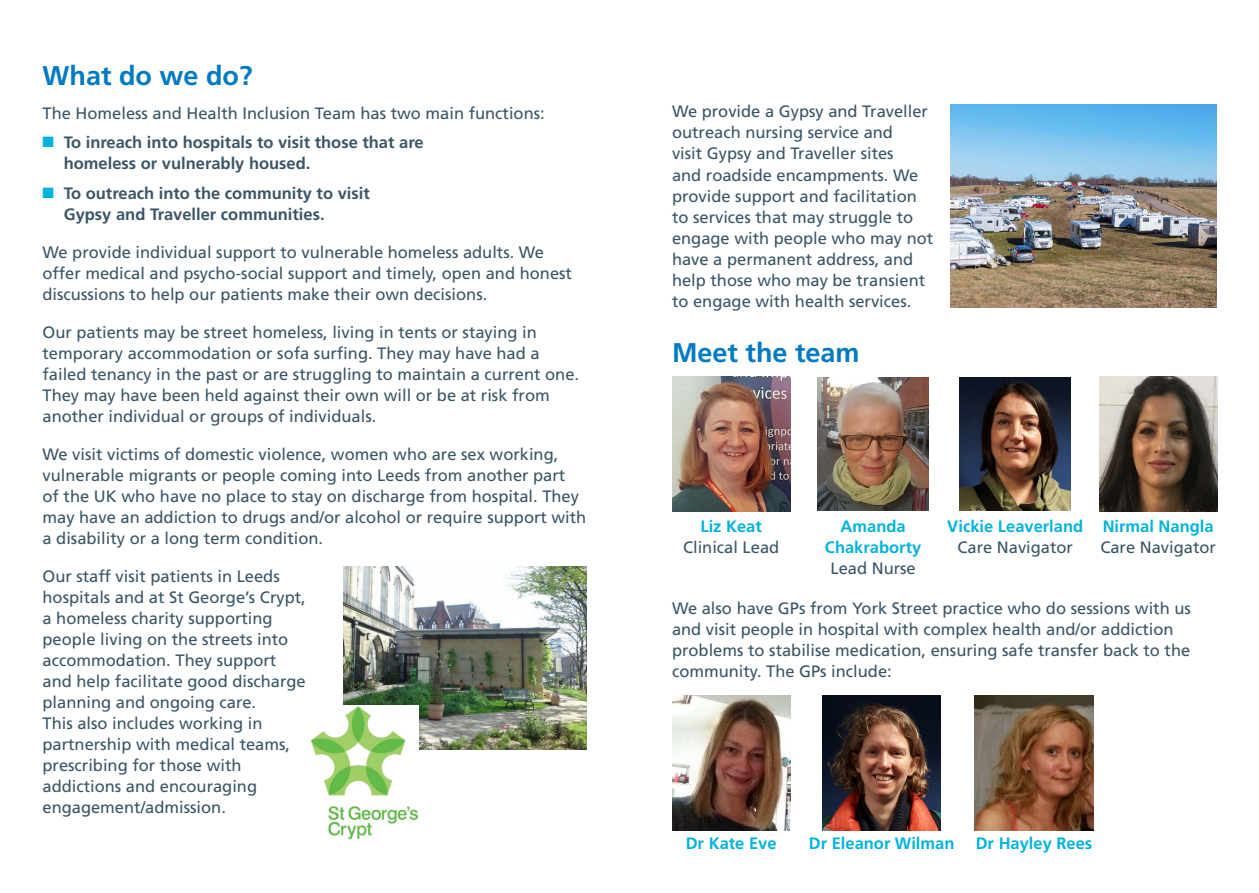
<style>
.page{position:relative;width:1259px;height:893px;background:#fff}
.page>*{position:absolute;margin:0;border:0;box-sizing:border-box;transform-origin:0 0}
.t1{font:700 27px "Frutiger";color:#007ac2}
.t2{font:16.5px/21px "Frutiger";color:#3b5566}
.t3{font:700 16.5px/21px "Frutiger";color:#3b5566}
.t4{font:700 16.5px/21px "Frutiger";color:#00b3dc;text-align:center}
.s1{color:#00b3dc}
</style>
<div class="page">
<img style="left:950px;top:105px;width:266px;height:202px">
<img style="left:343px;top:567px;width:244px;height:182px">
<img style="left:310px;top:706px;width:108px;height:134px">
<img style="left:672px;top:377px;width:118px;height:135px">
<img style="left:817px;top:377px;width:111px;height:134px">
<img style="left:959px;top:377px;width:111px;height:134px">
<img style="left:1099px;top:377px;width:119px;height:135px">
<img style="left:672px;top:695px;width:118px;height:135px">
<img style="left:822px;top:695px;width:119px;height:135px">
<img style="left:975px;top:695px;width:118px;height:135px">
<p class="t1" style="left:43px;top:60px;width:212px">What do we do?</p>
<p class="t2" style="left:43px;top:102px;width:504px">The Homeless and Health Inclusion Team has two main functions:</p>
<p class="t3" style="left:64px;top:132px;width:361px;text-indent:-21px"><span class="s1">■</span> To inreach into hospitals to visit those that are homeless or vulnerably housed.</p>
<p class="t3" style="left:64px;top:182px;width:307px;text-indent:-21px"><span class="s1">■</span> To outreach into the community to visit<br>Gypsy and Traveller communities.</p>
<p class="t2" style="left:43px;top:241px;width:531px">We provide individual support to vulnerable homeless adults. We offer medical and psycho-social support and timely, open and honest discussions to help our patients make their own decisions.</p>
<p class="t2" style="left:43px;top:321px;width:538px">Our patients may be street homeless, living in tents or staying in temporary accommodation or sofa surfing. They may have had a failed tenancy in the past or are struggling to maintain a current one.<br>They may have been held against their own will or be at risk from another individual or groups of individuals.</p>
<p class="t2" style="left:43px;top:443px;width:545px">We visit victims of domestic violence, women who are sex working, vulnerable migrants or people coming into Leeds from another part<br>of the UK who have no place to stay on discharge from hospital. They may have an addiction to drugs and/or alcohol or require support with a disability or a long term condition.</p>
<p class="t2" style="left:43px;top:565px;width:265px">Our staff visit patients in Leeds hospitals and at St George’s Crypt, a homeless charity supporting people living on the streets into accommodation. They support and help facilitate good discharge planning and ongoing care.<br>This also includes working in partnership with medical teams, prescribing for those with addictions and encouraging engagement/admission.</p>
<p class="t2" style="left:672px;top:101px;width:263px">We provide a Gypsy and Traveller outreach nursing service and<br>visit Gypsy and Traveller sites<br>and roadside encampments. We provide support and facilitation to services that may struggle to engage with people who may not have a permanent address, and help those who may be transient to engage with health services.</p>
<p class="t1" style="left:672px;top:336px;width:189px">Meet the team</p>
<p class="t4" style="left:700px;top:516px;width:63px">Liz Keat</p>
<p class="t2" style="left:683px;top:537px;width:98px">Clinical Lead</p>
<p class="t4" style="left:825px;top:516px;width:98px">Amanda<br>Chakraborty</p>
<p class="t2" style="left:830px;top:558px;width:87px">Lead Nurse</p>
<p class="t4" style="left:947px;top:516px;width:137px">Vickie Leaverland</p>
<p class="t2" style="left:957px;top:537px;width:117px">Care Navigator</p>
<p class="t4" style="left:1102px;top:516px;width:112px">Nirmal Nangla</p>
<p class="t2" style="left:1100px;top:537px;width:117px">Care Navigator</p>
<p class="t2" style="left:672px;top:598px;width:520px">We also have GPs from York Street practice who do sessions with us and visit people in hospital with complex health and/or addiction problems to stabilise medication, ensuring safe transfer back to the community. The GPs include:</p>
<p class="t4" style="left:686px;top:833px;width:92px">Dr Kate Eve</p>
<p class="t4" style="left:809px;top:833px;width:147px">Dr Eleanor Wilman</p>
<p class="t4" style="left:975px;top:833px;width:118px">Dr Hayley Rees</p>
</div>
